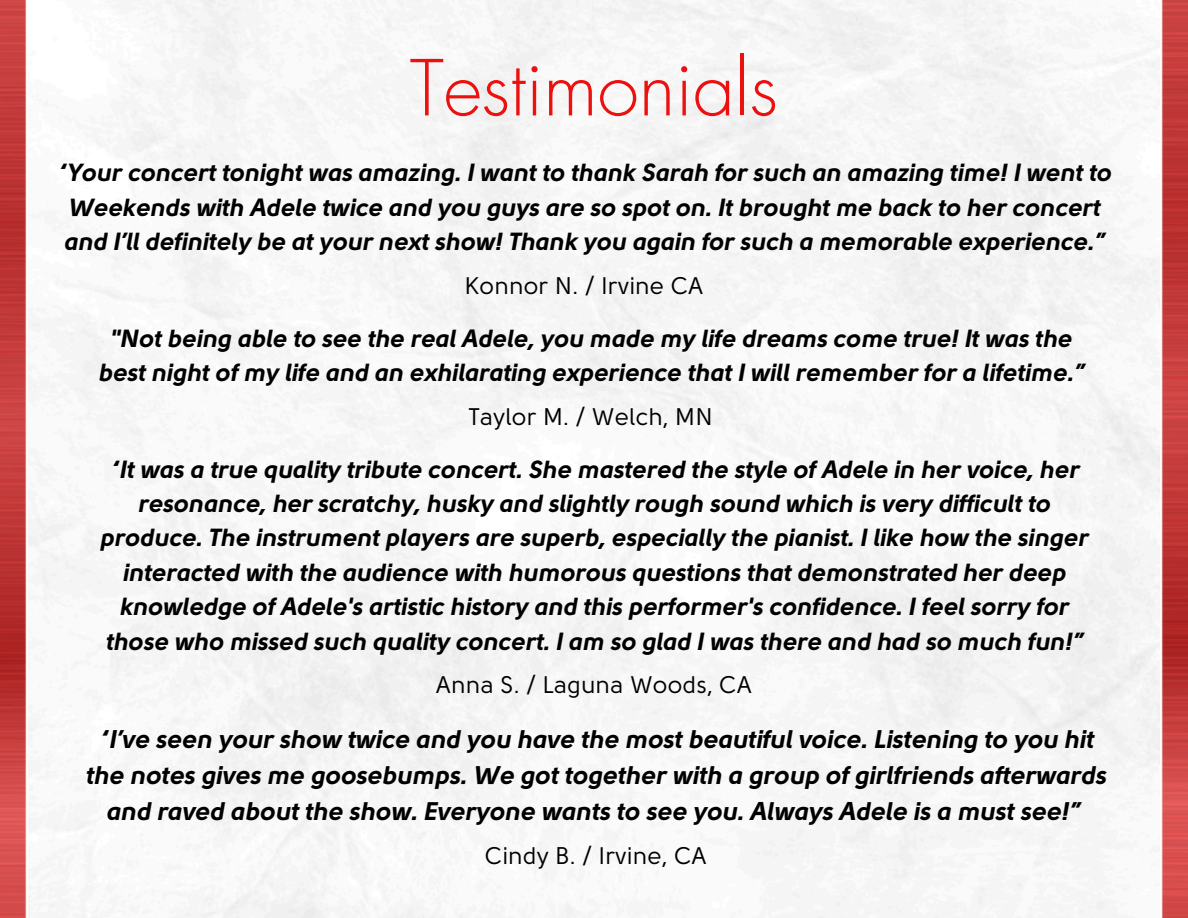
<style>
.page{position:relative;width:1188px;height:918px;background:#fff}
.page>*{position:absolute;margin:0;border:0;box-sizing:border-box;transform-origin:0 0}
.t1{font:300 75px "Futura LT Pro";color:#ec100e}
.t2{font:italic 700 25.5px/35.5px "Solomon Sans";color:#000;text-align:center}
.t3{font:italic 700 24.75px/34.3px "Solomon Sans";color:#000;text-align:center}
.t4{font:24px "Solomon Sans";color:#000}
</style>
<div class="page">
<img style="left:0;top:0;width:1188px;height:918px">
<div style="left:29px;top:0;width:1130px;height:918px;background:#f5f5f5"></div>
<h2 class="t1" style="left:410px;top:54px;width:370px">Testimonials</h2>
<h2 class="t3" style="left:57px;top:157px;width:1056px;text-align:left">“Your concert tonight was amazing. I want to thank Sarah for such an amazing time! I went to<br>Weekends with Adele twice and you guys are so spot on. It brought me back to her concert and I’ll definitely be at your next show! Thank you again for such a memorable experience.”</h2>
<p class="t4" style="left:464px;top:274px;width:240px">Konnor N. / Irvine CA</p>
<p class="t3" style="left:98px;top:322px;width:987px">"Not being able to see the real Adele, you made my life dreams come true! It was the best night of my life and an exhilarating experience that I will remember for a lifetime.”</p>
<h2 class="t4" style="left:469px;top:406px;width:246px">Taylor M. / Welch, MN</h2>
<p class="t3" style="left:100px;top:453px;width:990px">“It was a true quality tribute concert. She mastered the style of Adele in her voice, her resonance, her scratchy, husky and slightly rough sound which is very difficult to produce. The instrument players are superb, especially the pianist. I like how the singer interacted with the audience with humorous questions that demonstrated her deep knowledge of Adele's artistic history and this performer's confidence. I feel sorry for those who missed such quality concert. I am so glad I was there and had so much fun!”</p>
<h2 class="t4" style="left:436px;top:674px;width:318px">Anna S. / Laguna Woods, CA</h2>
<p class="t2" style="left:86px;top:723px;width:1022px">“I’ve seen your show twice and you have the most beautiful voice. Listening to you hit the notes gives me goosebumps. We got together with a group of girlfriends afterwards and raved about the show. Everyone wants to see you. Always Adele is a must see!”</p>
<h1 class="t4" style="left:485px;top:845px;width:224px">Cindy B. / Irvine, CA</h1>
</div>
